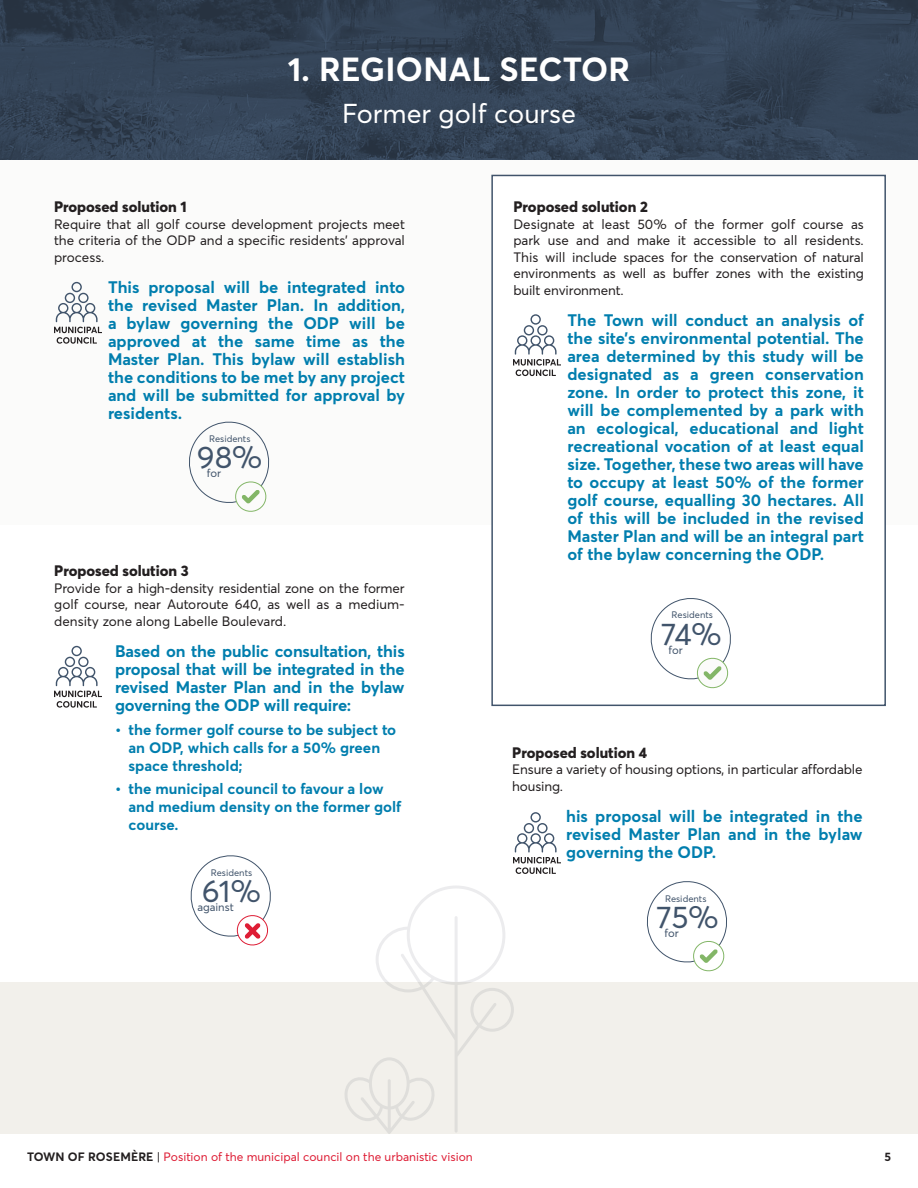
<style>
.page{position:relative;width:918px;height:1188px;background:#fff}
.page>*{position:absolute;margin:0;border:0;box-sizing:border-box;transform-origin:0 0}
.t1{font:700 33px "Averta";letter-spacing:.01em;color:#fff}
.t2{font:30.75px "Averta";letter-spacing:-.02em;color:#41546b}
.t3{font:27px "Averta";color:#fff}
.t4{font:700 16.5px/18px "Averta";color:#007eae;text-align:justify}
.t5{font:700 15px/18px "Averta";color:#007eae}
.t6{font:800 15px "Averta";color:#231f20}
.t7{font:13.5px/16.5px "Averta";letter-spacing:-.01em;color:#231f20;text-align:justify}
.t8{font:12px "Averta";color:#de1d35}
.t9{font:700 12px "Averta";color:#231f20}
.t10{font:11.25px "Averta";color:#41546b}
.t11{font:9.3px "Averta";color:#41546b}
.s1{font-weight:700;color:#231f20}
.s2{color:#231f20}
</style>
<div class="page">
<div style="left:0;top:983px;width:918px;height:151px;background:#f2f0eb"></div>
<div style="left:0;top:160px;width:918px;height:365px;background:#fbfbfa"></div>
<img style="left:0;top:0;width:918px;height:160px">
<svg style="left:189px;top:421px;width:81px;height:91px"></svg>
<svg style="left:646px;top:881px;width:81px;height:91px"></svg>
<div style="left:491px;top:175px;width:395px;height:531px;background:#fff;border:2px solid #41546b"></div>
<svg style="left:190px;top:855px;width:81px;height:91px"></svg>
<svg style="left:344px;top:886px;width:170px;height:248px"></svg>
<svg style="left:650px;top:598px;width:81px;height:91px"></svg>
<svg style="left:54px;top:282px;width:48px;height:62px"></svg>
<svg style="left:513px;top:314px;width:48px;height:62px"></svg>
<svg style="left:513px;top:812px;width:48px;height:62px"></svg>
<svg style="left:54px;top:646px;width:48px;height:62px"></svg>
<p class="t1" style="left:288px;top:48px;width:344px">1. REGIONAL SECTOR</p>
<p class="t3" style="left:342px;top:97px;width:235px">Former golf course</p>
<p class="t6" style="left:54px;top:198px;width:134px">Proposed solution 1</p>
<p class="t7" style="left:54px;top:216px;width:353px">Require that all golf course development projects meet the criteria of the ODP and a specific residents’ approval process.</p>
<p class="t4" style="left:108px;top:278px;width:299px">This proposal will be integrated into the revised Master Plan. In addition, a bylaw governing the ODP will be approved at the same time as the Master Plan. This bylaw will establish the conditions to be met by any project and will be submitted for approval by residents.</p>
<p class="t11" style="left:209px;top:433px;width:43px">Residents</p>
<p class="t2" style="left:197px;top:438px;width:67px">98%</p>
<p class="t10" style="left:207px;top:466px;width:16px">for</p>
<p class="t6" style="left:54px;top:561px;width:136px">Proposed solution 3</p>
<p class="t7" style="left:54px;top:580px;width:352px">Provide for a high-density residential zone on the former golf course, near Autoroute 640, as well as a medium&shy;density zone along Labelle Boulevard.</p>
<p class="t4" style="left:115px;top:642px;width:291px">Based on the public consultation, this proposal that will be integrated in the revised Master Plan and in the bylaw governing the ODP will require:</p>
<p class="t5" style="left:129px;top:720px;width:269px;text-indent:-14px">• the former golf course to be subject to an ODP, which calls for a 50% green space threshold;</p>
<p class="t5" style="left:129px;top:780px;width:274px;text-indent:-14px">• the municipal council to favour a low and medium density on the former golf course.</p>
<p class="t11" style="left:211px;top:867px;width:43px">Residents</p>
<p class="t2" style="left:202px;top:872px;width:61px">61%</p>
<p class="t10" style="left:197px;top:900px;width:38px">against</p>
<p class="t6" style="left:513px;top:197px;width:136px">Proposed solution 2</p>
<p class="t7" style="left:513px;top:216px;width:352px">Designate at least 50% of the former golf course as park use and and make it accessible to all residents.<br>This will include spaces for the conservation of natural environments as well as buffer zones with the existing built environment.</p>
<p class="t4" style="left:567px;top:311px;width:298px">The Town will conduct an analysis of the site’s environmental potential. The area determined by this study will be designated as a green conservation zone. In order to protect this zone, it will be complemented by a park with an ecological, educational and light recreational vocation of at least equal size. Together, these two areas will have to occupy at least 50% of the former golf course, equalling 30 hectares. All of this will be included in the revised Master Plan and will be an integral part of the bylaw concerning the ODP.</p>
<p class="t11" style="left:672px;top:609px;width:43px">Residents</p>
<p class="t2" style="left:661px;top:615px;width:62px">74%</p>
<p class="t10" style="left:668px;top:643px;width:16px">for</p>
<p class="t6" style="left:512px;top:743px;width:136px">Proposed solution 4</p>
<p class="t7" style="left:512px;top:761px;width:352px">Ensure a variety of housing options, in particular affordable housing.</p>
<p class="t4" style="left:566px;top:807px;width:298px">his proposal will be integrated in the revised Master Plan and in the bylaw governing the ODP.</p>
<p class="t11" style="left:665px;top:893px;width:43px">Residents</p>
<p class="t2" style="left:656px;top:898px;width:64px">75%</p>
<p class="t10" style="left:665px;top:926px;width:16px">for</p>
<p class="t8" style="left:27px;top:1149px;width:447px"><span class="s1">TOWN OF ROSEMÈRE</span> <span class="s2">|</span> Position of the municipal council on the urbanistic vision</p>
<p class="t9" style="left:884px;top:1149px;width:8px">5</p>
</div>
